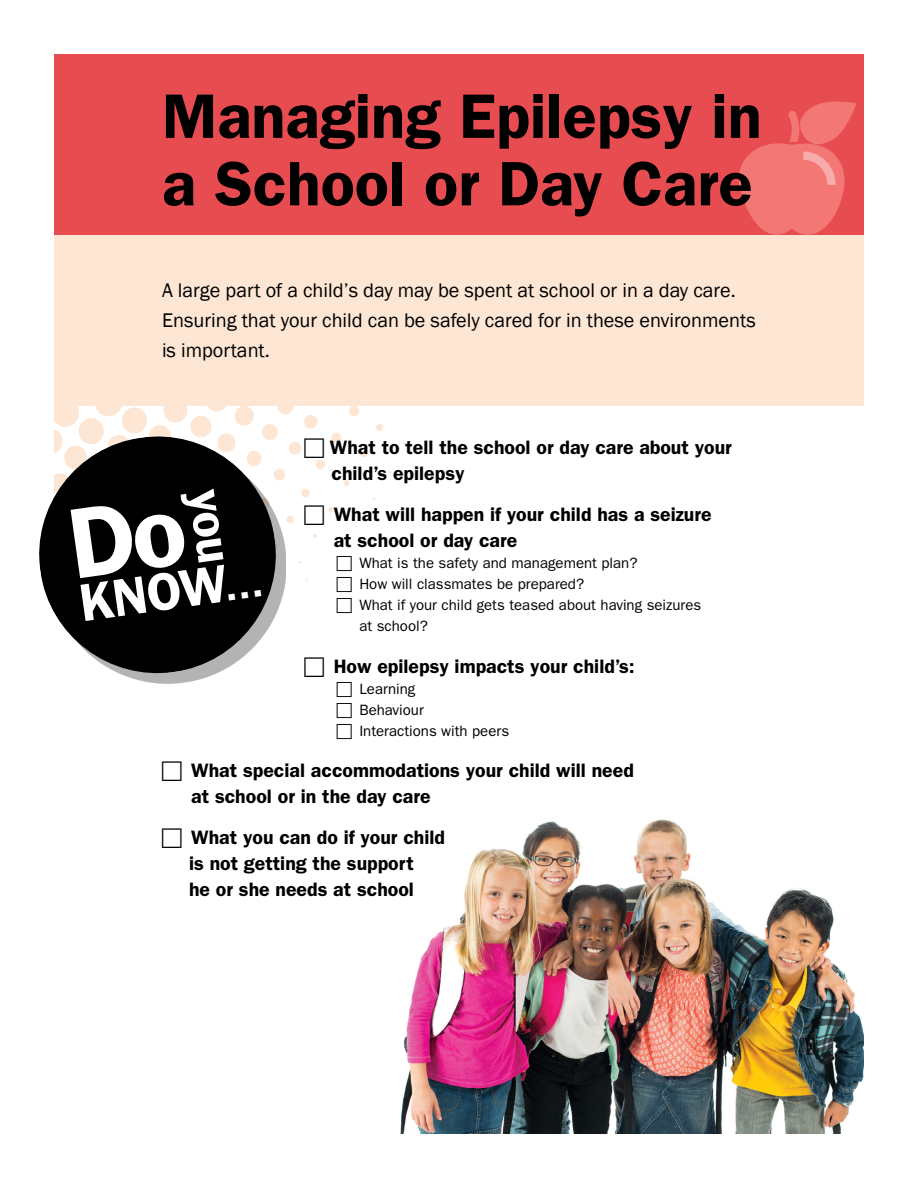
<style>
.page{position:relative;width:918px;height:1188px;background:#fff}
.page>*{position:absolute;margin:0;border:0;box-sizing:border-box;transform-origin:0 0}
.t1{font:600 63px/67.5px "ITC Franklin Gothic Std";color:#000}
.t2{font:600 53.25px "Franklin Gothic";color:#fff}
.t3{font:20.25px/30px "Franklin Gothic";color:#000}
.t4{font:600 19.5px/25.5px "ITC Franklin Gothic Std";color:#000}
.t5{font:15px/21px "ITC Franklin Gothic Std";color:#000}
</style>
<div class="page">
<img style="left:400px;top:819px;width:464px;height:315px">
<svg style="left:54px;top:406px;width:353px;height:80px"></svg>
<div style="left:54px;top:235px;width:810px;height:171px;background:#fde6d3"></div>
<div style="left:54px;top:54px;width:810px;height:181px;background:#e74c51"></div>
<svg style="left:739px;top:102px;width:117px;height:133px"></svg>
<svg style="left:39px;top:429px;width:245px;height:252px"></svg>
<svg style="left:304px;top:438px;width:20px;height:20px"></svg>
<svg style="left:56px;top:489px;width:320px;height:150px"></svg>
<h1 class="t1" style="left:162px;top:83px;width:601px">Managing Epilepsy in a School or Day Care</h1>
<p class="t3" style="left:162px;top:275px;width:595px">A large part of a child’s day may be spent at school or in a day care.<br>Ensuring that your child can be safely cared for in these environments is important.</p>
<p class="t4" style="left:330px;top:435px;width:403px">What to tell the school or day care about your child’s epilepsy</p>
<p class="t4" style="left:334px;top:502px;width:379px">What will happen if your child has a seizure at school or day care</p>
<p class="t5" style="left:359px;top:552px;width:343px">What is the safety and management plan?<br>How will classmates be prepared?<br>What if your child gets teased about having seizures at school?</p>
<p class="t4" style="left:334px;top:653px;width:303px">How epilepsy impacts your child’s:</p>
<p class="t5" style="left:359px;top:678px;width:151px">Learning<br>Behaviour<br>Interactions with peers</p>
<p class="t4" style="left:191px;top:758px;width:444px">What special accommodations your child will need at school or in the day care</p>
<p class="t4" style="left:189px;top:825px;width:258px">What you can do if your child is not getting the support<br>he or she needs at school</p>
<h2 class="t2" style="left:75px;top:572px;width:151px;rotate:-8deg">KNOW</h2>
</div>
